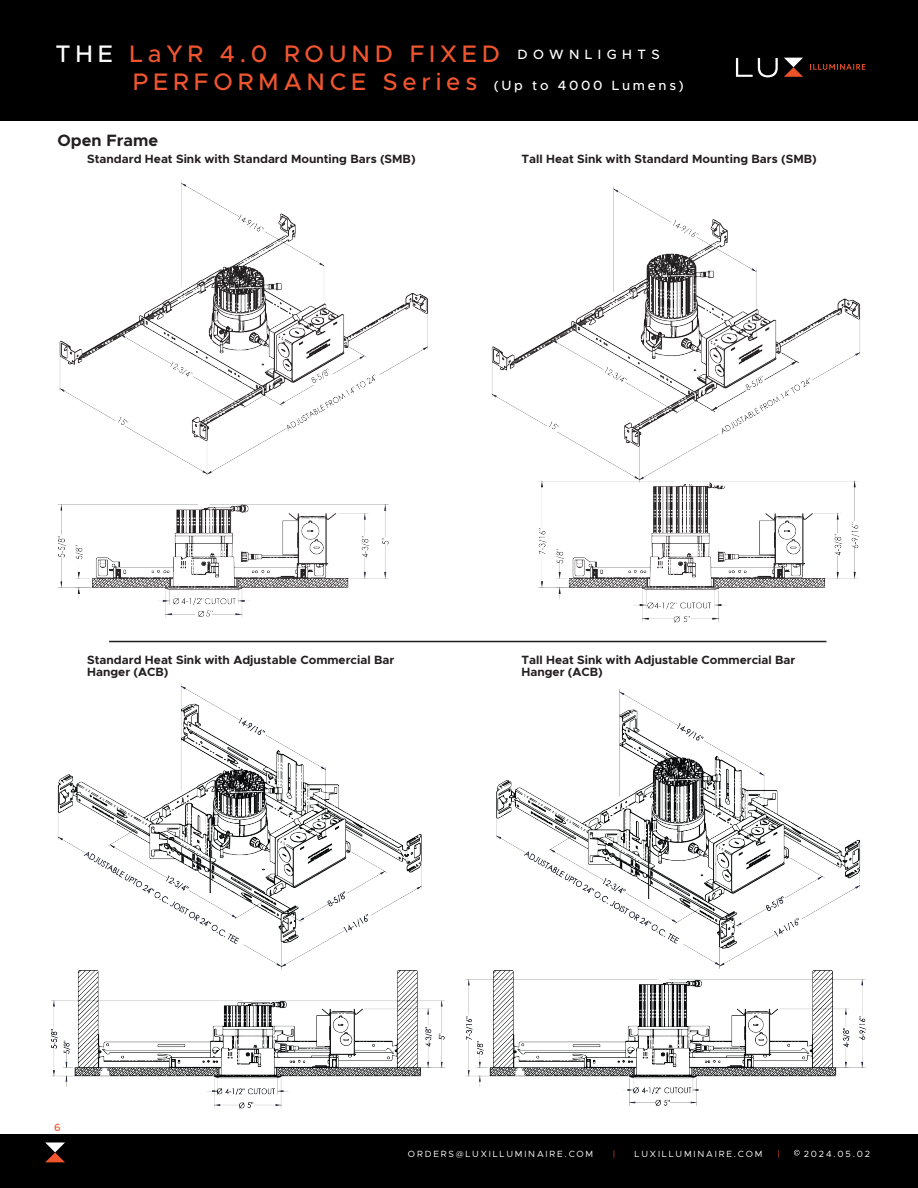
<style>
.page{position:relative;width:918px;height:1188px;background:#fff}
.page>*{position:absolute;margin:0;border:0;box-sizing:border-box;transform-origin:0 0}
.t1{font:500 24px/28.3px "Metropolis";letter-spacing:.2em;color:#f0552f}
.t2{font:700 16.5px "Metropolis";color:#231f20}
.t3{font:700 12px/12px "Metropolis";color:#231f20}
.t4{font:500 10.5px "Metropolis";color:#f0552f}
.t5{font:9px "Metropolis";letter-spacing:.2em;color:#fff}
.t6{font:9px "Metropolis";color:#f0542c}
.s1{color:#fff}
.s2{font-size:13.5px;color:#fff}
</style>
<div class="page">
<div style="left:0;top:0;width:918px;height:121px;background:#000"></div>
<svg style="left:810px;top:64px;width:55px;height:6px"></svg>
<svg style="left:736px;top:58px;width:42px;height:19px"></svg>
<svg style="left:784px;top:58px;width:19px;height:19px"></svg>
<div style="left:0;top:1135px;width:918px;height:53px;background:#000"></div>
<svg style="left:794px;top:1150px;width:6px;height:6px"></svg>
<svg style="left:45px;top:1142px;width:20px;height:20px"></svg>
<img style="left:59px;top:180px;width:801px;height:301px">
<img style="left:58px;top:481px;width:801px;height:142px">
<img style="left:58px;top:684px;width:802px;height:286px">
<img style="left:51px;top:970px;width:815px;height:139px">
<hr style="left:109px;top:641px;width:717px;height:1px;background:#231f20">
<h1 class="t1" style="left:133px;top:39px;width:552px;text-indent:-77px"><span class="s1">THE</span> LaYR 4.0 ROUND FIXED <span class="s2">D O W N L I G H T S<br></span>PERFORMANCE Series <span class="s2">(Up to 4000 Lumens)</span></h1>
<p class="t2" style="left:58px;top:130px;width:102px">Open Frame</p>
<p class="t3" style="left:87px;top:153px;width:330px">Standard Heat Sink with Standard Mounting Bars (SMB)</p>
<p class="t3" style="left:522px;top:153px;width:297px">Tall Heat Sink with Standard Mounting Bars (SMB)</p>
<p class="t3" style="left:87px;top:654px;width:309px">Standard Heat Sink with Adjustable Commercial Bar<br>Hanger (ACB)</p>
<p class="t3" style="left:522px;top:654px;width:275px">Tall Heat Sink with Adjustable Commercial Bar<br>Hanger (ACB)</p>
<p class="t4" style="left:54px;top:1121px;width:8px">6</p>
<p class="t5" style="left:408px;top:1148px;width:187px">ORDERS@LUXILLUMINAIRE.COM</p>
<p class="t6" style="left:613px;top:1148px;width:4px">|</p>
<p class="t5" style="left:635px;top:1148px;width:129px">LUXILLUMINAIRE.COM</p>
<p class="t6" style="left:777px;top:1148px;width:4px">|</p>
<p class="t5" style="left:804px;top:1148px;width:68px">2024.05.02</p>
</div>
